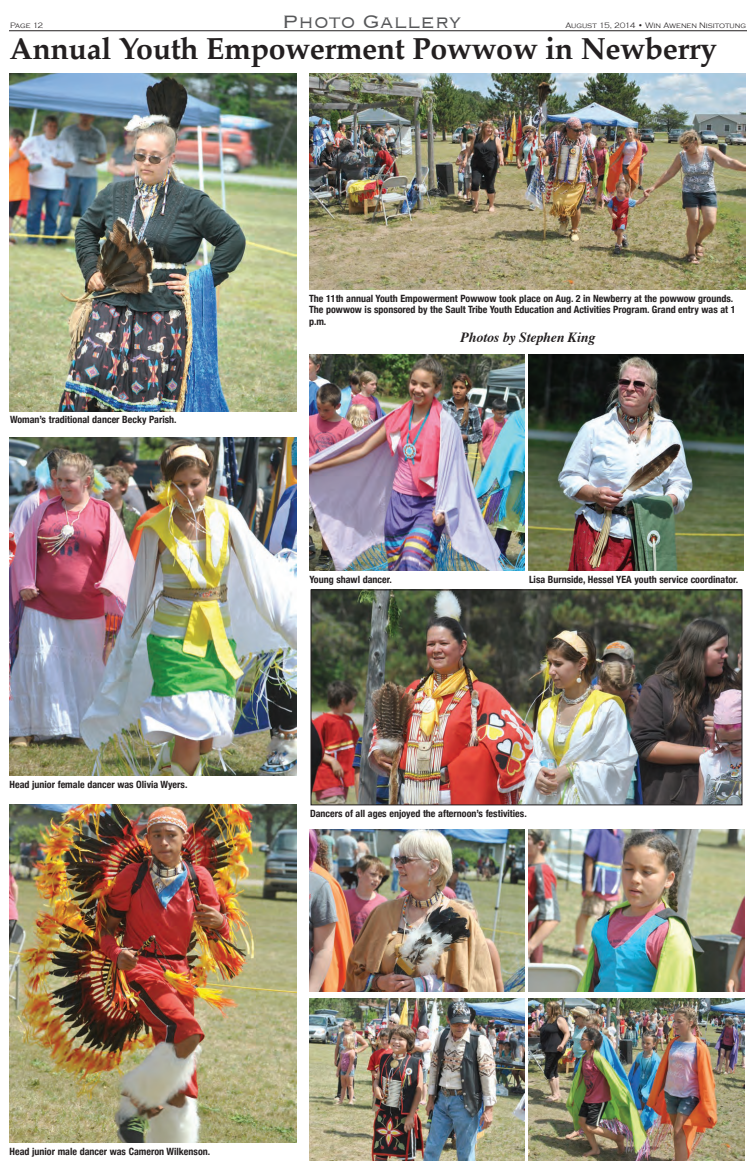
<style>
.page{position:relative;width:756px;height:1170px;background:#fff}
.page>*{position:absolute;margin:0;border:0;box-sizing:border-box;transform-origin:0 0}
.t1{font:700 30.2px "Palatino";letter-spacing:-.015em;color:#231f20}
.t2{font:300 24px "Copperplate";color:#57585a}
.t3{font:italic 700 14px "Times";letter-spacing:-.015em;color:#231f20}
.t4{font:700 condensed 10px/11.5px "Helvetica Neue";color:#231f20}
.t5{font:300 8px "Copperplate Gothic";color:#231f20}
</style>
<div class="page">
<hr style="left:9px;top:30px;width:738px;height:1px;background:#231f20">
<img style="left:10px;top:73px;width:286px;height:339px">
<img style="left:528px;top:355px;width:216px;height:216px">
<img style="left:309px;top:355px;width:216px;height:216px">
<img style="left:309px;top:73px;width:437px;height:216px">
<img style="left:10px;top:804px;width:286px;height:339px">
<img style="left:312px;top:591px;width:428px;height:212px">
<div style="left:310px;top:589px;width:432px;height:216px;border:1px solid #231f20"></div>
<img style="left:309px;top:830px;width:216px;height:162px">
<img style="left:309px;top:998px;width:216px;height:162px">
<img style="left:528px;top:998px;width:216px;height:162px">
<img style="left:528px;top:830px;width:216px;height:162px">
<img style="left:10px;top:437px;width:286px;height:339px">
<p class="t5" style="left:10px;top:21px;width:35px">Page 12</p>
<p class="t2" style="left:282px;top:6px;width:180px">Photo Gallery</p>
<p class="t5" style="left:566px;top:21px;width:182px">August 15, 2014 • Win Awenen Nisitotung</p>
<p class="t1" style="left:10px;top:23px;width:709px">Annual Youth Empowerment Powwow in Newberry</p>
<p class="t4" style="left:309px;top:292px;width:428px">The 11th annual Youth Empowerment Powwow took place on Aug. 2 in Newberry at the powwow grounds.<br>The powwow is sponsored by the Sault Tribe Youth Education and Activities Program. Grand entry was at 1 p.m.</p>
<p class="t4" style="left:10px;top:414px;width:168px">Woman’s traditional dancer Becky Parish.</p>
<p class="t4" style="left:10px;top:778px;width:179px">Head junior female dancer was Olivia Wyers.</p>
<p class="t3" style="left:461px;top:325px;width:136px">Photos by Stephen King</p>
<p class="t4" style="left:310px;top:574px;width:84px">Young shawl dancer.</p>
<p class="t4" style="left:529px;top:573px;width:211px">Lisa Burnside, Hessel YEA youth service coordinator.</p>
<p class="t4" style="left:310px;top:807px;width:218px">Dancers of all ages enjoyed the afternoon’s festivities.</p>
<p class="t4" style="left:10px;top:1146px;width:202px">Head junior male dancer was Cameron Wilkenson.</p>
</div>
